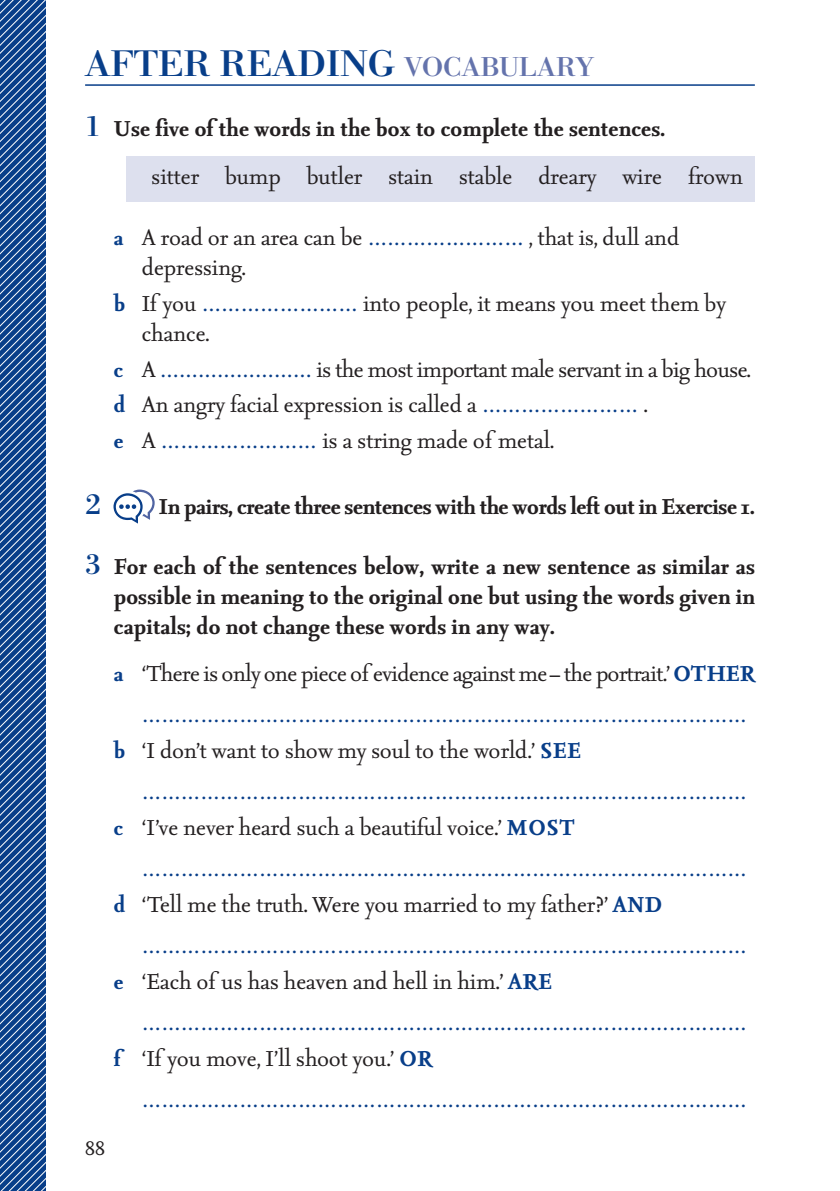
<style>
.page{position:relative;width:840px;height:1191px;background:#fff}
.page>*{position:absolute;margin:0;border:0;box-sizing:border-box;transform-origin:0 0}
.t1{font:700 38px "Bodoni Classico";color:#083e89}
.t2{font:700 30px "Bodoni Classico";color:#083e89}
.t3{font:26px/41.4px "Seria";color:#231f20}
.t4{font:700 26px/30px "Seria";color:#231f20}
.t5{font:26px/41.4px "Seria";letter-spacing:-.02em;color:#231f20}
.t6{font:700 26px "Seria";letter-spacing:-.02em;color:#231f20}
.t7{font:26px/41.4px "Seria";color:#083e89}
.t8{font:24px "Seria";color:#231f20}
.s1{font-size:28px;color:#6473ac}
.s2{font-family:"Bodoni Classico";font-size:30px;color:#083e89}
.s3{font-weight:400}
.s4{font-weight:700;font-size:25px;color:#083e89}
.s5{color:#083e89}
.s6{font-weight:700;color:#083e89}
.s7{font-weight:700;font-size:25px}
.s8{color:#231f20}
.s9{font-weight:700}
</style>
<div class="page">
<div style="left:126px;top:156px;width:628px;height:46px;background:#dde0ee"></div>
<svg style="left:113px;top:489px;width:41px;height:34px"></svg>
<hr style="left:85px;top:84px;width:669px;height:2px;background:#083e89">
<svg style="left:0;top:0;width:46px;height:1191px;background:#335f9d"></svg>
<h1 class="t1" style="left:85px;top:41px;width:511px">AFTER READING <span class="s1">VOCABULARY</span></h1>
<p class="t4" style="left:151px;top:105px;width:592px;line-height:48.2px;text-indent:-66px"><span class="s2">1</span> Use five of the words in the box to complete the sentences.<br><span class="s3">sitter bump butler stain stable dreary wire frown</span></p>
<p class="t3" style="left:142px;top:223px;width:538px;line-height:30px;text-indent:-28px"><span class="s4">a</span> A road or an area can be <span class="s5">……………………</span> , that is, dull and depressing.</p>
<p class="t3" style="left:142px;top:289px;width:585px;line-height:30px;text-indent:-28px"><span class="s4">b</span> If you <span class="s5">……………………</span> into people, it means you meet them by chance.</p>
<p class="t3" style="left:113px;top:352px;width:639px;line-height:35.6px"><span class="s4">c</span> A <span class="s5">……………………</span> is the most important male servant in a big house. <span class="s4">d</span> An angry facial expression is called a <span class="s5">……………………</span> .<br><span class="s4">e</span> A <span class="s5">……………………</span> is a string made of metal.</p>
<p class="t2" style="left:85px;top:486px;width:17px">2</p>
<p class="t6" style="left:158px;top:493px;width:597px">In pairs, create three sentences with the words left out in Exercise 1.</p>
<p class="t4" style="left:113px;top:552px;width:642px;text-align:justify;text-indent:-28px"><span class="s2">3</span> For each of the sentences below, write a new sentence as similar as possible in meaning to the original one but using the words given in capitals; do not change these words in any way.</p>
<p class="t5" style="left:142px;top:653px;width:614px;text-indent:-28px"><span class="s4">a</span> ‘There is only one piece of evidence against me – the portrait.’ <span class="s6">OTHER </span><span class="s5">…………………………………………………………………………………</span></p>
<p class="t3" style="left:142px;top:730px;width:606px;text-indent:-28px"><span class="s4">b</span> ‘I don’t want to show my soul to the world.’ <span class="s6">SEE </span><span class="s5">…………………………………………………………………………………</span></p>
<p class="t3" style="left:142px;top:807px;width:606px;text-indent:-28px"><span class="s4">c</span> ‘I’ve never heard such a beautiful voice.’ <span class="s6">MOST </span><span class="s5">…………………………………………………………………………………</span></p>
<p class="t3" style="left:142px;top:884px;width:606px;text-indent:-28px"><span class="s4">d</span> ‘Tell me the truth. Were you married to my father?’ <span class="s6">AND </span><span class="s5">…………………………………………………………………………………</span></p>
<p class="t3" style="left:142px;top:961px;width:606px;text-indent:-28px"><span class="s4">e</span> ‘Each of us has heaven and hell in him.’ <span class="s6">ARE </span><span class="s5">…………………………………………………………………………………</span></p>
<p class="t7" style="left:142px;top:1038px;width:606px;text-indent:-28px"><span class="s7">f</span> <span class="s8">‘If you move, I’ll shoot you.’</span> <span class="s9">OR </span>…………………………………………………………………………………</p>
<p class="t8" style="left:85px;top:1135px;width:21px">88</p>
</div>
